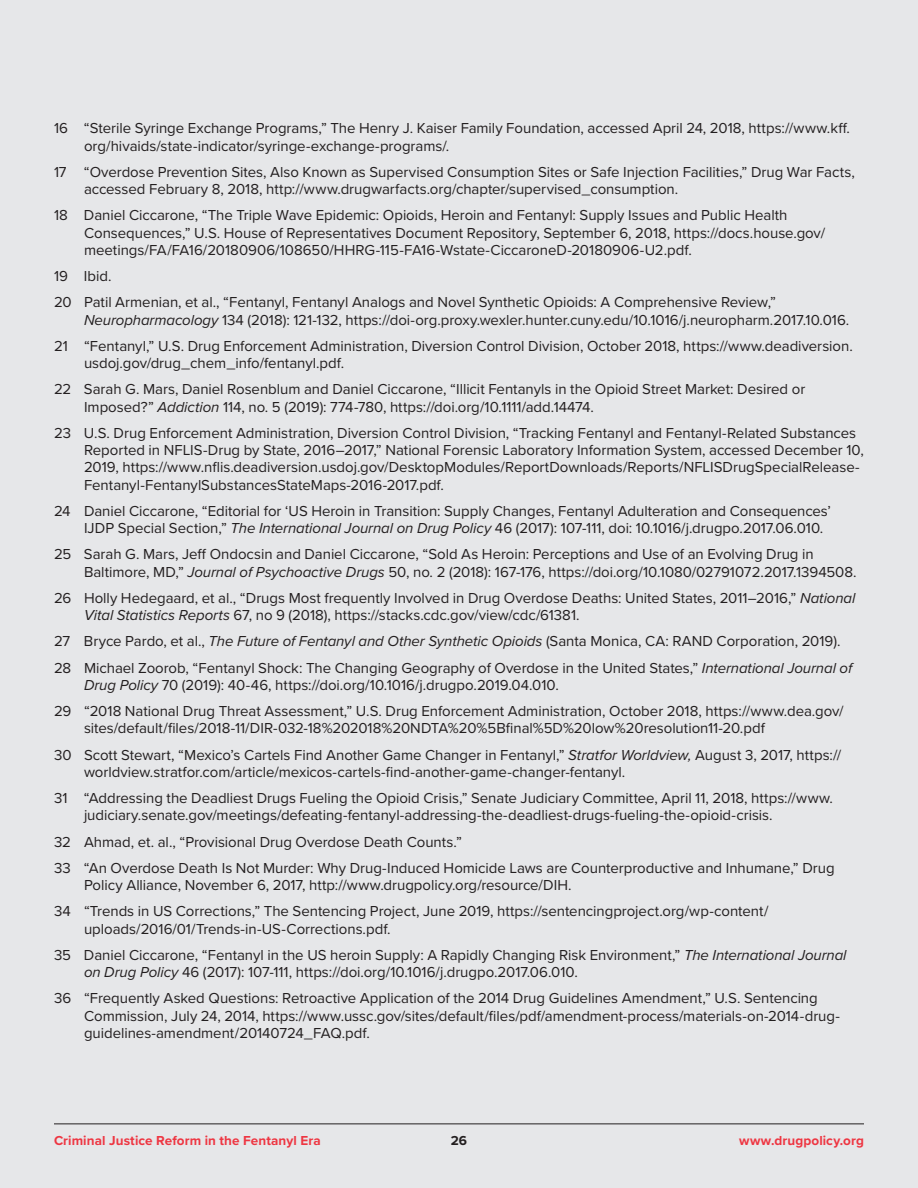
<style>
.page{position:relative;width:918px;height:1188px;background:#e6e7e9}
.page>*{position:absolute;margin:0;border:0;box-sizing:border-box;transform-origin:0 0}
.endnotes{font:15px/17.2px "Proxima Nova";color:#231f20}
.t1{font:700 13.5px "Proxima Nova";letter-spacing:.01em;color:#ee3642}
.t2{font:700 13.5px "Proxima Nova";color:#231f20}
.s1{font-style:italic}
</style>
<div class="page">
<hr style="left:54px;top:1124px;width:810px;height:1px;background:#231f20">
<p class="endnotes" style="left:84px;top:119px;width:768px;text-indent:-30px">16 “Sterile Syringe Exchange Programs,” The Henry J. Kaiser Family Foundation, accessed April 24, 2018, https://www.kff. org/hivaids/state-indicator/syringe-exchange-programs/.</p>
<p class="endnotes" style="left:84px;top:163px;width:772px;text-indent:-30px">17 “Overdose Prevention Sites, Also Known as Supervised Consumption Sites or Safe Injection Facilities,” Drug War Facts, accessed February 8, 2018, http://www.drugwarfacts.org/chapter/supervised_consumption.</p>
<p class="endnotes" style="left:84px;top:206px;width:743px;text-indent:-30px">18 Daniel Ciccarone, “The Triple Wave Epidemic: Opioids, Heroin and Fentanyl: Supply Issues and Public Health<br>Consequences,” U.S. House of Representatives Document Repository, September 6, 2018, https://docs.house.gov/ meetings/FA/FA16/20180906/108650/HHRG-115-FA16-Wstate-CiccaroneD-20180906-U2.pdf.</p>
<p class="endnotes" style="left:54px;top:267px;width:59px">19 Ibid.</p>
<p class="endnotes" style="left:84px;top:293px;width:767px;text-indent:-30px">20 Patil Armenian, et al., “Fentanyl, Fentanyl Analogs and Novel Synthetic Opioids: A Comprehensive Review,”<br><span class="s1">Neuropharmacology</span> 134 (2018): 121-132, https://doi-org.proxy.wexler.hunter.cuny.edu/10.1016/j.neuropharm.2017.10.016.</p>
<p class="endnotes" style="left:84px;top:337px;width:770px;text-indent:-30px">21 “Fentanyl,” U.S. Drug Enforcement Administration, Diversion Control Division, October 2018, https://www.deadiversion. usdoj.gov/drug_chem_info/fentanyl.pdf.</p>
<p class="endnotes" style="left:84px;top:380px;width:723px;text-indent:-30px">22 Sarah G. Mars, Daniel Rosenblum and Daniel Ciccarone, “Illicit Fentanyls in the Opioid Street Market: Desired or<br>Imposed?” <span class="s1">Addiction</span> 114, no. 5 (2019): 774-780, https://doi.org/10.1111/add.14474.</p>
<p class="endnotes" style="left:84px;top:424px;width:781px;text-indent:-30px">23 U.S. Drug Enforcement Administration, Diversion Control Division, “Tracking Fentanyl and Fentanyl-Related Substances Reported in NFLIS-Drug by State, 2016–2017,” National Forensic Laboratory Information System, accessed December 10, 2019, https://www.nflis.deadiversion.usdoj.gov/DesktopModules/ReportDownloads/Reports/NFLISDrugSpecialRelease-Fentanyl-FentanylSubstancesStateMaps-2016-2017.pdf.</p>
<p class="endnotes" style="left:84px;top:502px;width:749px;text-indent:-30px">24 Daniel Ciccarone, “Editorial for ‘US Heroin in Transition: Supply Changes, Fentanyl Adulteration and Consequences’<br>IJDP Special Section,” <span class="s1">The International Journal on Drug Policy</span> 46 (2017): 107-111, doi: 10.1016/j.drugpo.2017.06.010.</p>
<p class="endnotes" style="left:84px;top:545px;width:774px;text-indent:-30px">25 Sarah G. Mars, Jeff Ondocsin and Daniel Ciccarone, “Sold As Heroin: Perceptions and Use of an Evolving Drug in<br>Baltimore, MD,” <span class="s1">Journal of Psychoactive Drugs</span> 50, no. 2 (2018): 167-176, https://doi.org/10.1080/02791072.2017.1394508.</p>
<p class="endnotes" style="left:84px;top:589px;width:773px;text-indent:-30px">26 Holly Hedegaard, et al., “Drugs Most frequently Involved in Drug Overdose Deaths: United States, 2011–2016,” <span class="s1">National<br>Vital Statistics Reports</span> 67, no 9 (2018), https://stacks.cdc.gov/view/cdc/61381.</p>
<p class="endnotes" style="left:54px;top:632px;width:788px">27 Bryce Pardo, et al., <span class="s1">The Future of Fentanyl and Other Synthetic Opioids</span> (Santa Monica, CA: RAND Corporation, 2019).</p>
<p class="endnotes" style="left:84px;top:658px;width:770px;text-indent:-30px">28 Michael Zoorob, “Fentanyl Shock: The Changing Geography of Overdose in the United States,” <span class="s1">International Journal of<br>Drug Policy</span> 70 (2019): 40-46, https://doi.org/10.1016/j.drugpo.2019.04.010.</p>
<p class="endnotes" style="left:84px;top:702px;width:761px;text-indent:-30px">29 “2018 National Drug Threat Assessment,” U.S. Drug Enforcement Administration, October 2018, https://www.dea.gov/ sites/default/files/2018-11/DIR-032-18%202018%20NDTA%20%5Bfinal%5D%20low%20resolution11-20.pdf</p>
<p class="endnotes" style="left:84px;top:745px;width:759px;text-indent:-30px">30 Scott Stewart, “Mexico’s Cartels Find Another Game Changer in Fentanyl,” <span class="s1">Stratfor Worldview,</span> August 3, 2017, https:// worldview.stratfor.com/article/mexicos-cartels-find-another-game-changer-fentanyl.</p>
<p class="endnotes" style="left:84px;top:789px;width:751px;text-indent:-30px">31 “Addressing the Deadliest Drugs Fueling the Opioid Crisis,” Senate Judiciary Committee, April 11, 2018, https://www. judiciary.senate.gov/meetings/defeating-fentanyl-addressing-the-deadliest-drugs-fueling-the-opioid-crisis.</p>
<p class="endnotes" style="left:54px;top:832px;width:409px">32 Ahmad, et. al., “Provisional Drug Overdose Death Counts.”</p>
<p class="endnotes" style="left:84px;top:859px;width:752px;text-indent:-30px">33 “An Overdose Death Is Not Murder: Why Drug-Induced Homicide Laws are Counterproductive and Inhumane,” Drug<br>Policy Alliance, November 6, 2017, http://www.drugpolicy.org/resource/DIH.</p>
<p class="endnotes" style="left:84px;top:902px;width:686px;text-indent:-30px">34 “Trends in US Corrections,” The Sentencing Project, June 2019, https://sentencingproject.org/wp-content/ uploads/2016/01/Trends-in-US-Corrections.pdf.</p>
<p class="endnotes" style="left:84px;top:946px;width:764px;text-indent:-30px">35 Daniel Ciccarone, “Fentanyl in the US heroin Supply: A Rapidly Changing Risk Environment,” <span class="s1">The International Journal on Drug Policy</span> 46 (2017): 107-111, https://doi.org/10.1016/j.drugpo.2017.06.010.</p>
<p class="endnotes" style="left:84px;top:989px;width:757px;text-indent:-30px">36 “Frequently Asked Questions: Retroactive Application of the 2014 Drug Guidelines Amendment,” U.S. Sentencing<br>Commission, July 24, 2014, https://www.ussc.gov/sites/default/files/pdf/amendment-process/materials-on-2014-drug&shy;guidelines-amendment/20140724_FAQ.pdf.</p>
<p class="t1" style="left:54px;top:1131px;width:268px">Criminal Justice Reform in the Fentanyl Era</p>
<p class="t2" style="left:451px;top:1131px;width:18px">26</p>
<p class="t1" style="left:739px;top:1131px;width:126px">www.drugpolicy.org</p>
</div>
